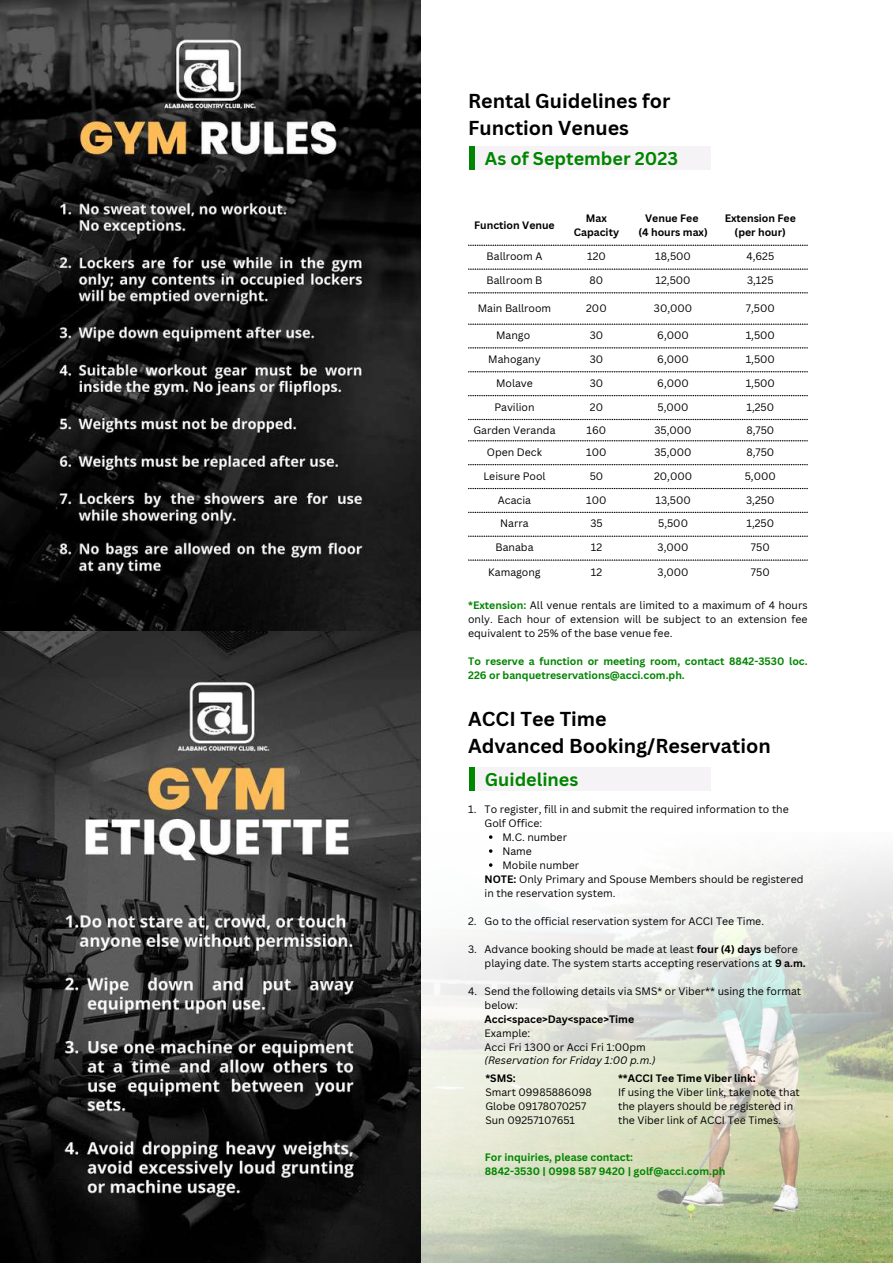
<style>
.page{position:relative;width:893px;height:1264px;background:#fff}
.page>*{position:absolute;margin:0;border:0;box-sizing:border-box;transform-origin:0 0}
.t1{font:700 19.65px/27px "Canva Sans";color:#000}
.t2{font:700 18px "Canva Sans";color:#008500}
.t3{font:10.5px/14px "Canva Sans";color:#000}
.t4{font:700 10.5px/14px "Canva Sans";color:#008500}
.t5{font:700 10.5px/14px "Canva Sans";color:#000;text-align:center}
.t6{font:italic 10.5px "Canva Sans";color:#000}
.s1{font-weight:700;color:#008500}
.s2{font-weight:700}
</style>
<div class="page">
<div style="left:469px;top:146px;width:5px;height:24px;background:#008500"></div>
<div style="left:474px;top:146px;width:236px;height:24px;background:#f5f3f5"></div>
<svg style="left:468px;top:245px;width:339px;height:315px"></svg>
<img style="left:414px;top:758px;width:478px;height:504px">
<div style="left:429px;top:684px;width:463px;height:148px;background:#fff"></div>
<div style="left:469px;top:767px;width:5px;height:23px;background:#008500"></div>
<div style="left:474px;top:767px;width:236px;height:23px;background:#f5f3f5"></div>
<img style="left:0;top:0;width:420px;height:1261px">
<h1 class="t1" style="left:468px;top:86px;width:204px">Rental Guidelines for<br>Function Venues</h1>
<h2 class="t2" style="left:485px;top:146px;width:195px">As of September 2023</h2>
<p class="t5" style="left:474px;top:218px;width:82px">Function Venue</p>
<p class="t5" style="left:573px;top:211px;width:47px">Max<br>Capacity</p>
<p class="t5" style="left:638px;top:211px;width:71px">Venue Fee<br>(4 hours max)</p>
<p class="t5" style="left:724px;top:211px;width:73px">Extension Fee (per hour)</p>
<p class="t3" style="left:486px;top:249px;width:57px">Ballroom A</p>
<p class="t3" style="left:587px;top:249px;width:20px">120</p>
<p class="t3" style="left:655px;top:249px;width:37px">18,500</p>
<p class="t3" style="left:746px;top:249px;width:29px">4,625</p>
<p class="t3" style="left:486px;top:273px;width:57px">Ballroom B</p>
<p class="t3" style="left:589px;top:273px;width:15px">80</p>
<p class="t3" style="left:655px;top:273px;width:37px">12,500</p>
<p class="t3" style="left:747px;top:273px;width:28px">3,125</p>
<p class="t3" style="left:478px;top:301px;width:75px">Main Ballroom</p>
<p class="t3" style="left:586px;top:301px;width:22px">200</p>
<p class="t3" style="left:654px;top:301px;width:40px">30,000</p>
<p class="t3" style="left:745px;top:301px;width:30px">7,500</p>
<p class="t3" style="left:496px;top:328px;width:36px">Mango</p>
<p class="t3" style="left:589px;top:328px;width:15px">30</p>
<p class="t3" style="left:657px;top:328px;width:33px">6,000</p>
<p class="t3" style="left:745px;top:328px;width:31px">1,500</p>
<p class="t3" style="left:488px;top:352px;width:54px">Mahogany</p>
<p class="t3" style="left:589px;top:352px;width:15px">30</p>
<p class="t3" style="left:657px;top:352px;width:33px">6,000</p>
<p class="t3" style="left:745px;top:352px;width:31px">1,500</p>
<p class="t3" style="left:496px;top:376px;width:38px">Molave</p>
<p class="t3" style="left:589px;top:376px;width:15px">30</p>
<p class="t3" style="left:657px;top:376px;width:33px">6,000</p>
<p class="t3" style="left:745px;top:376px;width:31px">1,500</p>
<p class="t3" style="left:494px;top:399px;width:42px">Pavilion</p>
<p class="t3" style="left:590px;top:399px;width:15px">20</p>
<p class="t3" style="left:657px;top:399px;width:33px">5,000</p>
<p class="t3" style="left:746px;top:399px;width:29px">1,250</p>
<p class="t3" style="left:473px;top:422px;width:84px">Garden Veranda</p>
<p class="t3" style="left:586px;top:422px;width:21px">160</p>
<p class="t3" style="left:654px;top:422px;width:39px">35,000</p>
<p class="t3" style="left:746px;top:422px;width:29px">8,750</p>
<p class="t3" style="left:487px;top:445px;width:57px">Open Deck</p>
<p class="t3" style="left:586px;top:445px;width:22px">100</p>
<p class="t3" style="left:654px;top:445px;width:39px">35,000</p>
<p class="t3" style="left:746px;top:445px;width:29px">8,750</p>
<p class="t3" style="left:483px;top:468px;width:64px">Leisure Pool</p>
<p class="t3" style="left:589px;top:468px;width:15px">50</p>
<p class="t3" style="left:654px;top:468px;width:39px">20,000</p>
<p class="t3" style="left:744px;top:468px;width:33px">5,000</p>
<p class="t3" style="left:498px;top:492px;width:35px">Acacia</p>
<p class="t3" style="left:586px;top:492px;width:22px">100</p>
<p class="t3" style="left:655px;top:492px;width:37px">13,500</p>
<p class="t3" style="left:746px;top:492px;width:30px">3,250</p>
<p class="t3" style="left:500px;top:516px;width:30px">Narra</p>
<p class="t3" style="left:590px;top:516px;width:14px">35</p>
<p class="t3" style="left:658px;top:516px;width:31px">5,500</p>
<p class="t3" style="left:746px;top:516px;width:29px">1,250</p>
<p class="t3" style="left:495px;top:540px;width:39px">Banaba</p>
<p class="t3" style="left:590px;top:540px;width:13px">12</p>
<p class="t3" style="left:657px;top:540px;width:32px">3,000</p>
<p class="t3" style="left:750px;top:540px;width:20px">750</p>
<p class="t3" style="left:488px;top:565px;width:54px">Kamagong</p>
<p class="t3" style="left:590px;top:565px;width:13px">12</p>
<p class="t3" style="left:657px;top:565px;width:32px">3,000</p>
<p class="t3" style="left:750px;top:565px;width:20px">750</p>
<p class="t3" style="left:468px;top:598px;width:341px;text-align:justify"><span class="s1">*Extension:</span> All venue rentals are limited to a maximum of 4 hours only. Each hour of extension will be subject to an extension fee equivalent to 25% of the base venue fee.</p>
<p class="t4" style="left:468px;top:654px;width:341px">To reserve a function or meeting room, contact 8842-3530 loc.<br>226 or banquetreservations@acci.com.ph.</p>
<h1 class="t1" style="left:468px;top:705px;width:304px">ACCI Tee Time<br>Advanced Booking/Reservation</h1>
<h2 class="t2" style="left:485px;top:766px;width:95px">Guidelines</h2>
<p class="t3" style="left:468px;top:801px;width:10px">1.</p>
<p class="t3" style="left:468px;top:913px;width:10px">2.</p>
<p class="t3" style="left:468px;top:941px;width:10px">3.</p>
<p class="t3" style="left:468px;top:983px;width:11px">4.</p>
<p class="t3" style="left:484px;top:801px;width:306px">To register, fill in and submit the required information to the<br>Golf Office:</p>
<p class="t3" style="left:502px;top:829px;width:78px">M.C. number<br>Name<br>Mobile number</p>
<p class="t3" style="left:484px;top:871px;width:320px"><span class="s2">NOTE:</span> Only Primary and Spouse Members should be registered in the reservation system.</p>
<p class="t3" style="left:484px;top:913px;width:281px">Go to the official reservation system for ACCI Tee Time.</p>
<p class="t3" style="left:484px;top:941px;width:322px">Advance booking should be made at least <span class="s2">four (4) days</span> before playing date. The system starts accepting reservations at <span class="s2">9 a.m.</span></p>
<p class="t3" style="left:484px;top:983px;width:318px">Send the following details via SMS* or Viber** using the format below:</p>
<p class="t5" style="left:484px;top:1011px;width:151px">Acci&lt;space&gt;Day&lt;space&gt;Time</p>
<p class="t3" style="left:484px;top:1025px;width:163px">Example:<br>Acci Fri 1300 or Acci Fri 1:00pm</p>
<p class="t6" style="left:484px;top:1053px;width:172px">(Reservation for Friday 1:00 p.m.)</p>
<p class="t5" style="left:485px;top:1070px;width:32px">*SMS:</p>
<p class="t3" style="left:485px;top:1084px;width:108px">Smart 09985886098<br>Globe 09178070257<br>Sun 09257107651</p>
<p class="t5" style="left:618px;top:1070px;width:139px">**ACCI Tee Time Viber link:</p>
<p class="t3" style="left:618px;top:1084px;width:183px">If using the Viber link, take note that the players should be registered in the Viber link of ACCI Tee Times.</p>
<p class="t4" style="left:485px;top:1149px;width:242px">For inquiries, please contact:<br>8842-3530 | 0998 587 9420 | golf@acci.com.ph</p>
</div>
